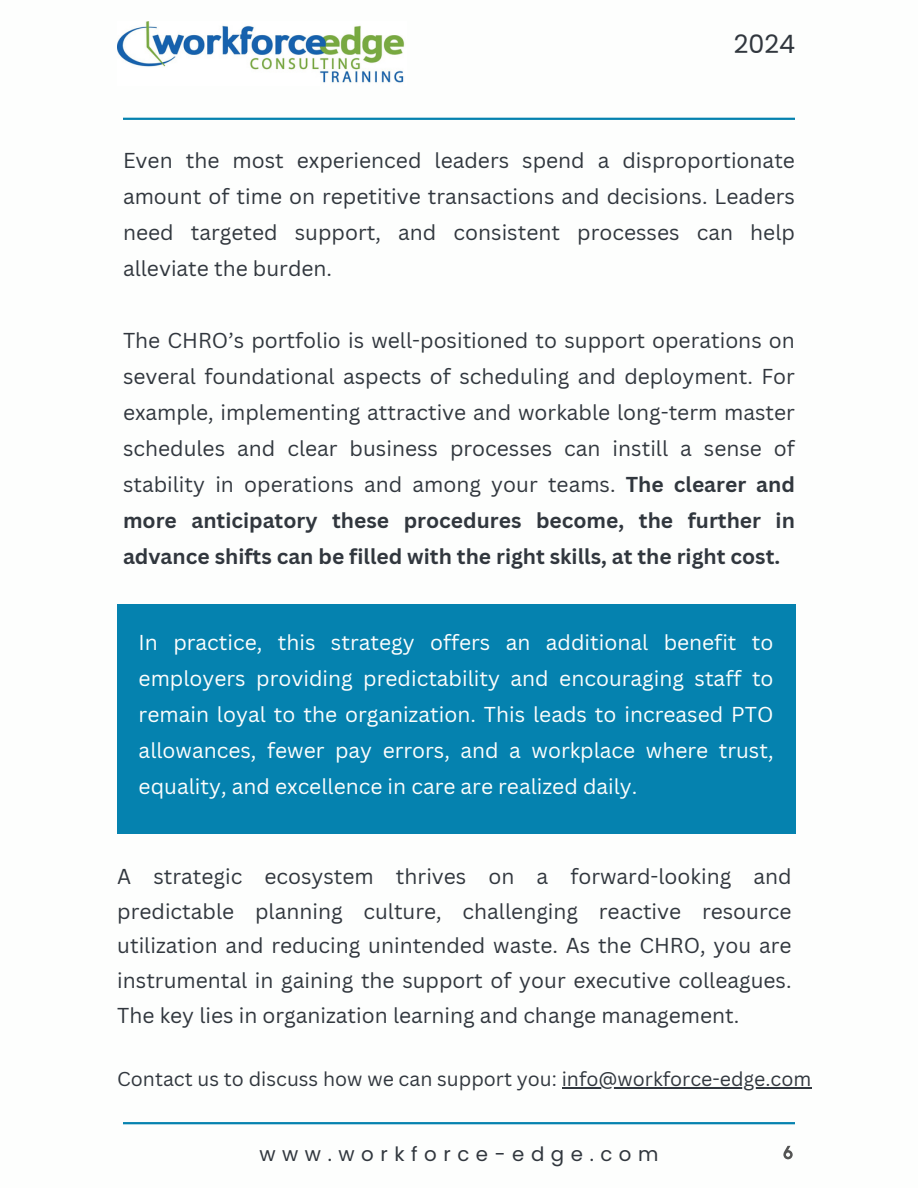
<style>
.page{position:relative;width:918px;height:1188px;background:#fff}
.page>*{position:absolute;margin:0;border:0;box-sizing:border-box;transform-origin:0 0}
.t1{font:25.35px "Poppins";color:#31373e}
.t2{font:21px/36px "Canva Sans";color:#31373e;text-align:justify}
.t3{font:21px/36px "Canva Sans";color:#fdfefd;text-align:justify}
.t4{font:19.8px "Poppins";letter-spacing:.335em;color:#31373e}
.t5{font:19.5px "Canva Sans";color:#31373e}
.s1{font-weight:700}
</style>
<div class="page">
<hr style="left:123px;top:118px;width:672px;height:2px;background:#0582af">
<hr style="left:123px;top:1122px;width:672px;height:2px;background:#0582af">
<img style="left:117px;top:21px;width:288px;height:62px">
<svg style="left:783px;top:1146px;width:9px;height:13px"></svg>
<div style="left:117px;top:604px;width:678px;height:230px;background:#0582af"></div>
<hr style="left:562px;top:1087px;width:249px;height:1px;background:#31373e">
<p class="t1" style="left:734px;top:27px;width:63px">2024</p>
<p class="t2" style="left:123px;top:142px;width:673px">Even the most experienced leaders spend a disproportionate amount of time on repetitive transactions and decisions. Leaders need targeted support, and consistent processes can help alleviate the burden.</p>
<p class="t2" style="left:123px;top:322px;width:673px">The CHRO’s portfolio is well-positioned to support operations on several foundational aspects of scheduling and deployment. For example, implementing attractive and workable long-term master schedules and clear business processes can instill a sense of stability in operations and among your teams. <span class="s1">The clearer and more anticipatory these procedures become, the further in advance shifts can be filled with the right skills, at the right cost.</span></p>
<h1 class="t3" style="left:139px;top:624px;width:636px">In practice, this strategy offers an additional benefit to employers providing predictability and encouraging staff to remain loyal to the organization. This leads to increased PTO allowances, fewer pay errors, and a workplace where trust, equality, and excellence in care are realized daily.</h1>
<p class="t2" style="left:117px;top:858px;width:676px;line-height:34.8px">A strategic ecosystem thrives on a forward-looking and predictable planning culture, challenging reactive resource utilization and reducing unintended waste. As the CHRO, you are instrumental in gaining the support of your executive colleagues.<br>The key lies in organization learning and change management.</p>
<p class="t5" style="left:117px;top:1065px;width:696px">Contact us to discuss how we can support you: info@workforce-edge.com</p>
<p class="t4" style="left:259px;top:1140px;width:401px">www.workforce-edge.com</p>
</div>
